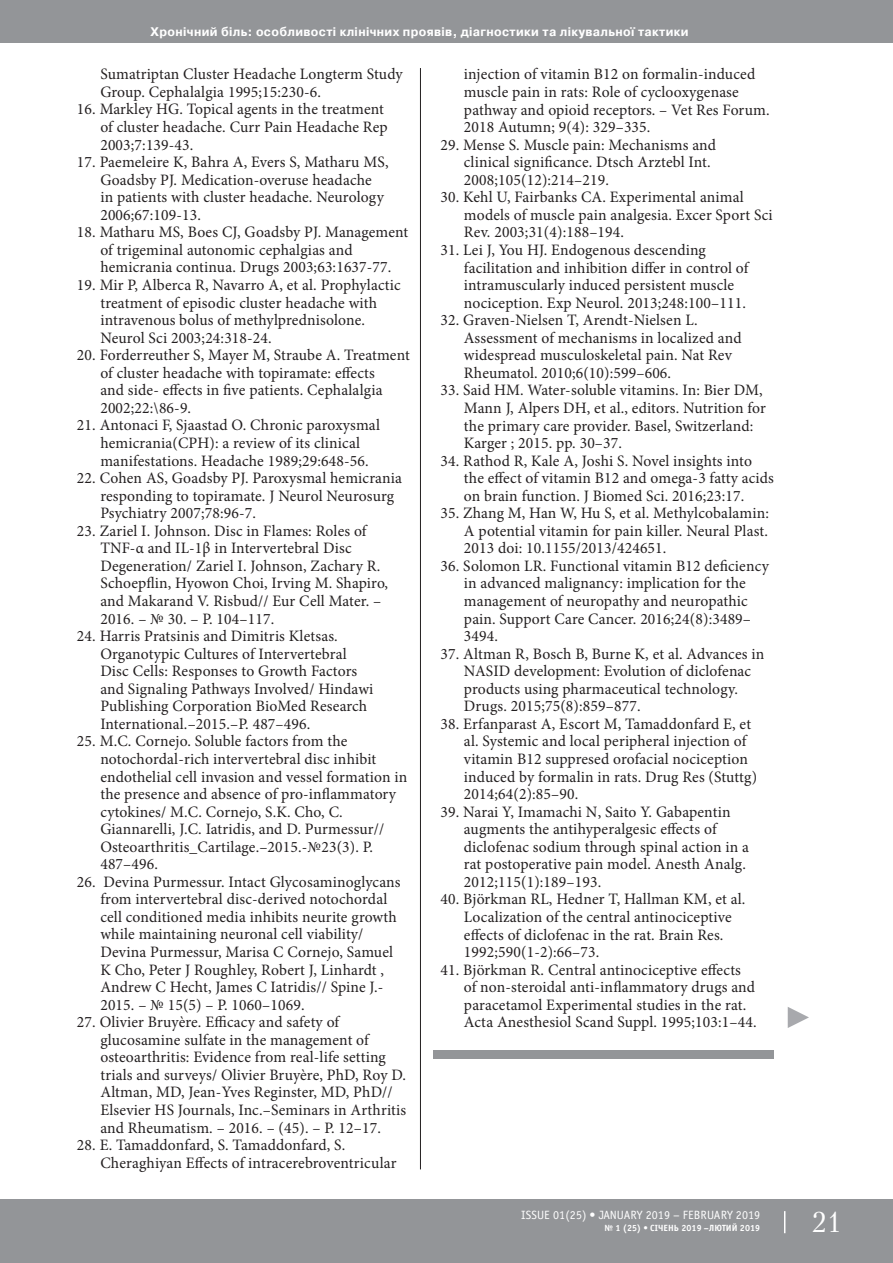
<style>
.page{position:relative;width:893px;height:1263px;background:#fff}
.page>*{position:absolute;margin:0;border:0;box-sizing:border-box;transform-origin:0 0}
.t1{font:28.5px "Petersburg C";color:#fff}
.t2{font:15.9px/17.5px "Minion Pro";letter-spacing:.01em;color:#231f20}
.t3{font:700 12.45px "Pragmatica C";letter-spacing:.03em;color:#fff;scale:.96 1}
.t4{font:12px "Officina Sans C";letter-spacing:.01em;color:#fff}
.t5{font:700 9px "Officina Sans C";letter-spacing:.01em;color:#fff}
</style>
<div class="page">
<div style="left:0;top:0;width:893px;height:43px;background:#939598"></div>
<div style="left:0;top:1199px;width:893px;height:64px;background:#939598"></div>
<svg style="left:784px;top:1211px;width:1px;height:22px"></svg>
<hr style="left:420px;top:68px;width:1px;height:1101px;background:#231f20">
<svg style="left:788px;top:1007px;width:21px;height:21px"></svg>
<div style="left:434px;top:1050px;width:340px;height:9px;background:#939598"></div>
<p class="t3" style="left:151px;top:25px;width:562px">Хронічний біль: особливості клінічних проявів, діагностики та лікувальної тактики</p>
<p class="t2" style="left:100px;top:66px;width:304px">Sumatriptan Cluster Headache Longterm Study<br>Group. Cephalalgia 1995;15:230-6.</p>
<p class="t2" style="left:100px;top:101px;width:289px;text-indent:-23px">16. Markley HG. Topical agents in the treatment of cluster headache. Curr Pain Headache Rep<br>2003;7:139-43.</p>
<p class="t2" style="left:100px;top:153px;width:290px;text-indent:-23px">17. Paemeleire K, Bahra A, Evers S, Matharu MS, Goadsby PJ. Medication-overuse headache in patients with cluster headache. Neurology 2006;67:109-13.</p>
<p class="t2" style="left:100px;top:224px;width:310px;text-indent:-23px">18. Matharu MS, Boes CJ, Goadsby PJ. Management of trigeminal autonomic cephalgias and hemicrania continua. Drugs 2003;63:1637-77.</p>
<p class="t2" style="left:100px;top:276px;width:302px;text-indent:-23px">19. Mir P, Alberca R, Navarro A, et al. Prophylactic treatment of episodic cluster headache with intravenous bolus of methylprednisolone.<br>Neurol Sci 2003;24:318-24.</p>
<p class="t2" style="left:100px;top:346px;width:311px;text-indent:-23px">20. Forderreuther S, Mayer M, Straube A. Treatment of cluster headache with topiramate: effects<br>and side- effects in five patients. Cephalalgia 2002;22:\86-9.</p>
<p class="t2" style="left:100px;top:417px;width:281px;text-indent:-23px">21. Antonaci F, Sjaastad O. Chronic paroxysmal hemicrania(CPH): a review of its clinical manifestations. Headache 1989;29:648-56.</p>
<p class="t2" style="left:100px;top:469px;width:303px;text-indent:-23px">22. Cohen AS, Goadsby PJ. Paroxysmal hemicrania responding to topiramate. J Neurol Neurosurg<br>Psychiatry 2007;78:96-7.</p>
<p class="t2" style="left:100px;top:522px;width:289px;text-indent:-23px">23. Zariel I. Johnson. Disc in Flames: Roles of TNF-α and IL-1β in Intervertebral Disc Degeneration/ Zariel I. Johnson, Zachary R.<br>Schoepflin, Hyowon Choi, Irving M. Shapiro, and Makarand V. Risbud// Eur Cell Mater. – 2016. – № 30. – Р. 104–117.</p>
<p class="t2" style="left:100px;top:627px;width:275px;text-indent:-23px">24. Harris Pratsinis and Dimitris Kletsas.<br>Organotypic Cultures of Intervertebral Disc Cells: Responses to Growth Factors and Signaling Pathways Involved/ Hindawi Publishing Corporation BioMed Research International.–2015.–Р. 487–496.</p>
<p class="t2" style="left:100px;top:733px;width:308px;text-indent:-23px">25. M.C. Cornejo. Soluble factors from the notochordal-rich intervertebral disc inhibit endothelial cell invasion and vessel formation in the presence and absence of pro-inflammatory cytokines/ M.C. Cornejo, S.K. Cho, C.<br>Giannarelli, J.C. Iatridis, and D. Purmessur// Osteoarthritis_Cartilage.–2015.-№23(3). Р.<br>487–496.</p>
<p class="t2" style="left:100px;top:873px;width:302px;text-indent:-23px">26. Devina Purmessur. Intact Glycosaminoglycans from intervertebral disc-derived notochordal cell conditioned media inhibits neurite growth while maintaining neuronal cell viability/ Devina Purmessur, Marisa C Cornejo, Samuel K Cho, Peter J Roughley, Robert J, Linhardt , Andrew C Hecht, James C Iatridis// Spine J.- 2015. – № 15(5) – P. 1060–1069.</p>
<p class="t2" style="left:100px;top:1013px;width:307px;text-indent:-23px">27. Olivier Bruyère. Efficacy and safety of glucosamine sulfate in the management of osteoarthritis: Evidence from real-life setting trials and surveys/ Olivier Bruyère, PhD, Roy D.<br>Altman, MD, Jean-Yves Reginster, MD, PhD// Elsevier HS Journals, Inc.–Seminars in Arthritis and Rheumatism. – 2016. – (45). – P. 12–17.</p>
<p class="t2" style="left:100px;top:1136px;width:298px;text-indent:-23px">28. E. Tamaddonfard, S. Tamaddonfard, S.<br>Cheraghiyan Effects of intracerebroventricular</p>
<p class="t2" style="left:464px;top:66px;width:307px">injection of vitamin B12 on formalin-induced muscle pain in rats: Role of cyclooxygenase pathway and opioid receptors. – Vet Res Forum.<br>2018 Autumn; 9(4): 329–335.</p>
<p class="t2" style="left:464px;top:136px;width:254px;text-indent:-23px">29. Mense S. Muscle pain: Mechanisms and clinical significance. Dtsch Arztebl Int.<br>2008;105(12):214–219.</p>
<p class="t2" style="left:464px;top:189px;width:310px;text-indent:-23px">30. Kehl U, Fairbanks CA. Experimental animal models of muscle pain analgesia. Excer Sport Sci<br>Rev. 2003;31(4):188–194.</p>
<p class="t2" style="left:464px;top:241px;width:286px;text-indent:-23px">31. Lei J, You HJ. Endogenous descending facilitation and inhibition differ in control of intramuscularly induced persistent muscle nociception. Exp Neurol. 2013;248:100–111.</p>
<p class="t2" style="left:464px;top:311px;width:279px;text-indent:-23px">32. Graven-Nielsen T, Arendt-Nielsen L.<br>Assessment of mechanisms in localized and widespread musculoskeletal pain. Nat Rev Rheumatol. 2010;6(10):599–606.</p>
<p class="t2" style="left:464px;top:382px;width:303px;text-indent:-23px">33. Said HM. Water-soluble vitamins. In: Bier DM, Mann J, Alpers DH, et al., editors. Nutrition for the primary care provider. Basel, Switzerland:<br>Karger ; 2015. pp. 30–37.</p>
<p class="t2" style="left:464px;top:452px;width:311px;text-indent:-23px">34. Rathod R, Kale A, Joshi S. Novel insights into the effect of vitamin B12 and omega-3 fatty acids on brain function. J Biomed Sci. 2016;23:17.</p>
<p class="t2" style="left:464px;top:504px;width:306px;text-align:justify;text-indent:-23px">35. Zhang M, Han W, Hu S, et al. Methylcobalamin:<br>A potential vitamin for pain killer. Neural Plast.<br>2013 doi: 10.1155/2013/424651.</p>
<p class="t2" style="left:464px;top:557px;width:306px;text-indent:-23px">36. Solomon LR. Functional vitamin B12 deficiency in advanced malignancy: implication for the management of neuropathy and neuropathic pain. Support Care Cancer. 2016;24(8):3489– 3494.</p>
<p class="t2" style="left:464px;top:645px;width:302px;text-indent:-23px">37. Altman R, Bosch B, Burne K, et al. Advances in NASID development: Evolution of diclofenac products using pharmaceutical technology.<br>Drugs. 2015;75(8):859–877.</p>
<p class="t2" style="left:464px;top:715px;width:295px;text-indent:-23px">38. Erfanparast A, Escort M, Tamaddonfard E, et al. Systemic and local peripheral injection of vitamin B12 suppresed orofacial nociception induced by formalin in rats. Drug Res (Stuttg)<br>2014;64(2):85–90.</p>
<p class="t2" style="left:464px;top:803px;width:287px;text-indent:-23px">39. Narai Y, Imamachi N, Saito Y. Gabapentin augments the antihyperalgesic effects of diclofenac sodium through spinal action in a rat postoperative pain model. Anesth Analg.<br>2012;115(1):189–193.</p>
<p class="t2" style="left:464px;top:891px;width:283px;text-indent:-23px">40. Björkman RL, Hedner T, Hallman KM, et al.<br>Localization of the central antinociceptive effects of diclofenac in the rat. Brain Res.<br>1992;590(1-2):66–73.</p>
<p class="t2" style="left:464px;top:961px;width:294px;text-indent:-23px">41. Björkman R. Central antinociceptive effects of non-steroidal anti-inflammatory drugs and paracetamol Experimental studies in the rat.<br>Acta Anesthesiol Scand Suppl. 1995;103:1–44.</p>
<p class="t4" style="left:521px;top:1209px;width:241px">ISSUE 01(25) • JANUARY 2019 – FEBRUARY 2019</p>
<p class="t5" style="left:604px;top:1223px;width:157px">№ 1 (25) • СІЧЕНЬ 2019 –ЛЮТИЙ 2019</p>
<h1 class="t1" style="left:812px;top:1205px;width:31px">21</h1>
</div>
